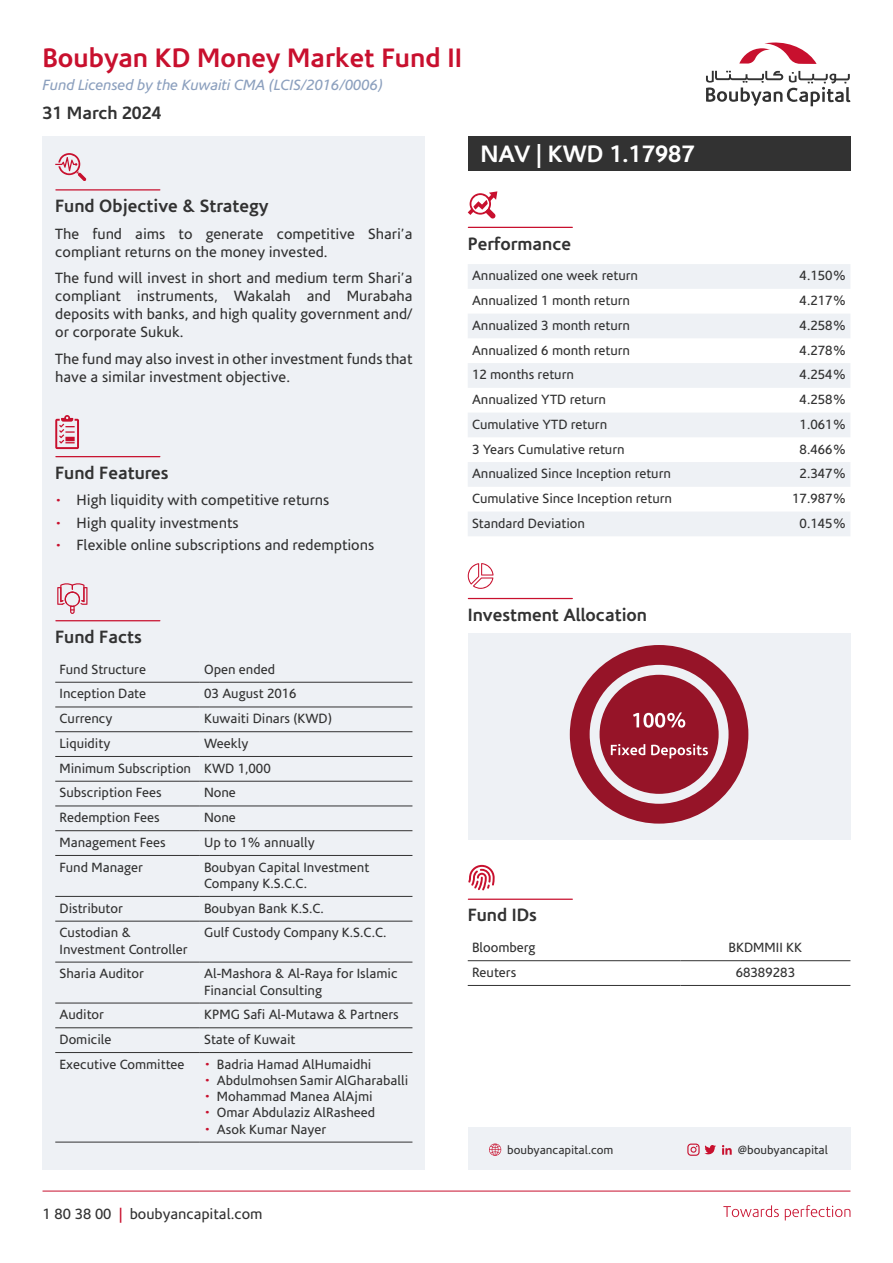
<style>
.page{position:relative;width:893px;height:1263px;background:#fff}
.page>*{position:absolute;margin:0;border:0;box-sizing:border-box;transform-origin:0 0}
.t1{font:700 27px "Corisande";color:#c8102e}
.t2{font:700 24px "Corisande";color:#fff}
.t3{font:700 18px "Corisande";color:#323232}
.t4{font:15px/18px "Corisande";color:#323232}
.t5{font:italic 15px "Corisande";color:#8ca0be}
.t6{font:13.5px/16.2px "Corisande";color:#323232}
.t7{font:12px "Corisande";color:#323232}
.s1{font-weight:300;font-size:13.5px;color:#c8102e}
.s2{font-weight:300;color:#c8102e}
.s3{color:#c8102e}
</style>
<div class="page">
<svg style="left:723px;top:1205px;width:56px;height:12px"></svg>
<svg style="left:785px;top:1205px;width:65px;height:15px"></svg>
<svg style="left:739px;top:42px;width:78px;height:22px"></svg>
<svg style="left:706px;top:71px;width:144px;height:35px"></svg>
<hr style="left:43px;top:1191px;width:807px;height:1px;background:#c8102e">
<div style="left:43px;top:136px;width:382px;height:1033px;background:#eef1f5"></div>
<hr style="left:56px;top:189px;width:104px;height:1px;background:#c8102e">
<svg style="left:55px;top:153px;width:31px;height:28px"></svg>
<hr style="left:56px;top:456px;width:104px;height:1px;background:#c8102e">
<svg style="left:55px;top:415px;width:24px;height:34px"></svg>
<hr style="left:56px;top:620px;width:104px;height:1px;background:#c8102e">
<svg style="left:57px;top:583px;width:30px;height:31px"></svg>
<hr style="left:55px;top:682px;width:145px;height:1px;background:#323232">
<hr style="left:200px;top:682px;width:212px;height:1px;background:#323232">
<hr style="left:55px;top:707px;width:145px;height:1px;background:#323232">
<hr style="left:200px;top:707px;width:212px;height:1px;background:#323232">
<hr style="left:55px;top:731px;width:145px;height:1px;background:#323232">
<hr style="left:200px;top:731px;width:212px;height:1px;background:#323232">
<hr style="left:55px;top:756px;width:145px;height:1px;background:#323232">
<hr style="left:200px;top:756px;width:212px;height:1px;background:#323232">
<hr style="left:55px;top:781px;width:145px;height:1px;background:#323232">
<hr style="left:200px;top:781px;width:212px;height:1px;background:#323232">
<hr style="left:55px;top:806px;width:145px;height:1px;background:#323232">
<hr style="left:200px;top:806px;width:212px;height:1px;background:#323232">
<hr style="left:55px;top:830px;width:145px;height:1px;background:#323232">
<hr style="left:200px;top:830px;width:212px;height:1px;background:#323232">
<hr style="left:55px;top:855px;width:145px;height:1px;background:#323232">
<hr style="left:200px;top:855px;width:212px;height:1px;background:#323232">
<hr style="left:55px;top:896px;width:145px;height:1px;background:#323232">
<hr style="left:200px;top:896px;width:212px;height:1px;background:#323232">
<hr style="left:55px;top:921px;width:145px;height:1px;background:#323232">
<hr style="left:200px;top:921px;width:212px;height:1px;background:#323232">
<hr style="left:55px;top:962px;width:145px;height:1px;background:#323232">
<hr style="left:200px;top:962px;width:212px;height:1px;background:#323232">
<hr style="left:55px;top:1003px;width:145px;height:1px;background:#323232">
<hr style="left:200px;top:1003px;width:212px;height:1px;background:#323232">
<hr style="left:55px;top:1027px;width:145px;height:1px;background:#323232">
<hr style="left:200px;top:1027px;width:212px;height:1px;background:#323232">
<hr style="left:55px;top:1052px;width:145px;height:1px;background:#323232">
<hr style="left:200px;top:1052px;width:212px;height:1px;background:#323232">
<hr style="left:55px;top:1142px;width:145px;height:1px;background:#323232">
<hr style="left:200px;top:1142px;width:212px;height:1px;background:#323232">
<div style="left:468px;top:633px;width:382px;height:207px;background:#eef1f5"></div>
<hr style="left:468px;top:227px;width:104px;height:1px;background:#c8102e">
<svg style="left:468px;top:191px;width:29px;height:28px"></svg>
<svg style="left:468px;top:264px;width:382px;height:272px;fill:#eef1f5"></svg>
<hr style="left:468px;top:598px;width:104px;height:1px;background:#c8102e">
<svg style="left:468px;top:563px;width:25px;height:26px"></svg>
<svg style="left:570px;top:645px;width:178px;height:179px"></svg>
<hr style="left:468px;top:898px;width:104px;height:2px;background:#c8102e">
<svg style="left:468px;top:865px;width:27px;height:25px"></svg>
<hr style="left:468px;top:960px;width:212px;height:1px;background:#323232">
<hr style="left:468px;top:985px;width:212px;height:1px;background:#323232">
<hr style="left:680px;top:960px;width:170px;height:1px;background:#323232">
<hr style="left:680px;top:985px;width:170px;height:1px;background:#323232">
<div style="left:468px;top:136px;width:382px;height:34px;background:#323232"></div>
<div style="left:468px;top:1127px;width:382px;height:42px;background:#eef1f5"></div>
<svg style="left:489px;top:1143px;width:12px;height:13px"></svg>
<svg style="left:687px;top:1143px;width:29px;height:13px"></svg>
<svg style="left:722px;top:1145px;width:10px;height:10px"></svg>
<h1 class="t1" style="left:43px;top:43px;width:421px">Boubyan KD Money Market Fund II</h1>
<p class="t5" style="left:43px;top:76px;width:341px">Fund Licensed by the Kuwaiti CMA (LCIS/2016/0006)</p>
<h3 class="t3" style="left:43px;top:103px;width:121px">31 March 2024</h3>
<h2 class="t2" style="left:480px;top:140px;width:216px">NAV | KWD 1.17987</h2>
<h3 class="t3" style="left:55px;top:196px;width:215px">Fund Objective &amp; Strategy</h3>
<p class="t4" style="left:55px;top:225px;width:359px">The fund aims to generate competitive Shari’a compliant returns on the money invested.</p>
<p class="t4" style="left:55px;top:269px;width:359px;text-align:justify">The fund will invest in short and medium term Shari’a compliant instruments, Wakalah and Murabaha deposits with banks, and high quality government and/ or corporate Sukuk.</p>
<p class="t4" style="left:55px;top:350px;width:359px">The fund may also invest in other investment funds that have a similar investment objective.</p>
<h3 class="t3" style="left:55px;top:462px;width:115px">Fund Features</h3>
<p class="t4" style="left:55px;top:492px;width:276px"><span class="s1">•</span> High liquidity with competitive returns</p>
<p class="t4" style="left:55px;top:514px;width:185px"><span class="s1">•</span> High quality investments</p>
<p class="t4" style="left:55px;top:536px;width:320px"><span class="s1">•</span> Flexible online subscriptions and redemptions</p>
<h3 class="t3" style="left:468px;top:233px;width:105px">Performance</h3>
<p class="t6" style="left:472px;top:268px;width:168px">Annualized one week return</p>
<p class="t6" style="left:800px;top:268px;width:48px">4.150%</p>
<p class="t6" style="left:472px;top:293px;width:160px">Annualized 1 month return</p>
<p class="t6" style="left:800px;top:293px;width:48px">4.217%</p>
<p class="t6" style="left:472px;top:317px;width:160px">Annualized 3 month return</p>
<p class="t6" style="left:800px;top:317px;width:48px">4.258%</p>
<p class="t6" style="left:472px;top:342px;width:160px">Annualized 6 month return</p>
<p class="t6" style="left:800px;top:342px;width:48px">4.278%</p>
<p class="t6" style="left:472px;top:367px;width:103px">12 months return</p>
<p class="t6" style="left:800px;top:367px;width:48px">4.254%</p>
<p class="t6" style="left:472px;top:392px;width:135px">Annualized YTD return</p>
<p class="t6" style="left:800px;top:392px;width:48px">4.258%</p>
<p class="t6" style="left:472px;top:416px;width:137px">Cumulative YTD return</p>
<p class="t6" style="left:800px;top:416px;width:48px">1.061%</p>
<p class="t6" style="left:472px;top:441px;width:154px">3 Years Cumulative return</p>
<p class="t6" style="left:800px;top:441px;width:48px">8.466%</p>
<p class="t6" style="left:472px;top:466px;width:200px">Annualized Since Inception return</p>
<p class="t6" style="left:800px;top:466px;width:48px">2.347%</p>
<p class="t6" style="left:472px;top:491px;width:202px">Cumulative Since Inception return</p>
<p class="t6" style="left:792px;top:491px;width:55px">17.987%</p>
<p class="t6" style="left:472px;top:515px;width:114px">Standard Deviation</p>
<p class="t6" style="left:800px;top:515px;width:48px">0.145%</p>
<h3 class="t3" style="left:55px;top:626px;width:88px">Fund Facts</h3>
<p class="t6" style="left:60px;top:661px;width:88px">Fund Structure</p>
<p class="t6" style="left:204px;top:661px;width:72px">Open ended</p>
<p class="t6" style="left:60px;top:686px;width:88px">Inception Date</p>
<p class="t6" style="left:204px;top:686px;width:94px">03 August 2016</p>
<p class="t6" style="left:60px;top:711px;width:54px">Currency</p>
<p class="t6" style="left:204px;top:711px;width:129px">Kuwaiti Dinars (KWD)</p>
<p class="t6" style="left:60px;top:735px;width:52px">Liquidity</p>
<p class="t6" style="left:60px;top:731px;width:213px;line-height:24.8px;text-indent:145px">Weekly<br>Minimum Subscription KWD 1,000<br>Subscription Fees</p>
<p class="t6" style="left:204px;top:785px;width:33px">None</p>
<p class="t6" style="left:60px;top:810px;width:102px">Redemption Fees</p>
<p class="t6" style="left:204px;top:810px;width:33px">None</p>
<p class="t6" style="left:60px;top:834px;width:108px">Management Fees</p>
<p class="t6" style="left:204px;top:834px;width:112px">Up to 1% annually</p>
<p class="t6" style="left:60px;top:859px;width:85px">Fund Manager</p>
<p class="t6" style="left:204px;top:859px;width:167px">Boubyan Capital Investment<br>Company K.S.C.C.</p>
<p class="t6" style="left:60px;top:900px;width:65px">Distributor</p>
<p class="t6" style="left:204px;top:900px;width:121px">Boubyan Bank K.S.C.</p>
<p class="t6" style="left:60px;top:925px;width:130px">Custodian &amp;<br>Investment Controller</p>
<p class="t6" style="left:204px;top:925px;width:184px">Gulf Custody Company K.S.C.C.</p>
<p class="t6" style="left:60px;top:966px;width:86px">Sharia Auditor</p>
<p class="t6" style="left:204px;top:966px;width:195px">Al-Mashora &amp; Al-Raya for Islamic<br>Financial Consulting</p>
<p class="t6" style="left:60px;top:1007px;width:46px">Auditor</p>
<p class="t6" style="left:204px;top:1007px;width:196px">KPMG Safi Al-Mutawa &amp; Partners</p>
<p class="t6" style="left:60px;top:1032px;width:54px">Domicile</p>
<p class="t6" style="left:204px;top:1032px;width:93px">State of Kuwait</p>
<p class="t6" style="left:60px;top:1056px;width:127px">Executive Committee</p>
<p class="t6" style="left:204px;top:1056px;width:169px"><span class="s2">•</span> Badria Hamad AlHumaidhi</p>
<p class="t6" style="left:204px;top:1072px;width:206px"><span class="s2">•</span> Abdulmohsen Samir AlGharaballi</p>
<p class="t6" style="left:204px;top:1089px;width:170px"><span class="s2">•</span> Mohammad Manea AlAjmi</p>
<p class="t6" style="left:204px;top:1105px;width:172px"><span class="s2">•</span> Omar Abdulaziz AlRasheed</p>
<p class="t6" style="left:204px;top:1121px;width:124px"><span class="s2">•</span> Asok Kumar Nayer</p>
<p class="t4" style="left:43px;top:1205px;width:222px">1 80 38 00 <span class="s3">|</span> boubyancapital.com</p>
<h3 class="t3" style="left:468px;top:604px;width:181px">Investment Allocation</h3>
<h3 class="t3" style="left:468px;top:905px;width:71px">Fund IDs</h3>
<p class="t6" style="left:472px;top:940px;width:65px">Bloomberg</p>
<p class="t6" style="left:729px;top:940px;width:75px">BKDMMII KK</p>
<p class="t6" style="left:472px;top:964px;width:46px">Reuters</p>
<p class="t6" style="left:736px;top:964px;width:61px">68389283</p>
<p class="t7" style="left:507px;top:1143px;width:108px">boubyancapital.com</p>
<p class="t7" style="left:738px;top:1143px;width:92px">@boubyancapital</p>
</div>
